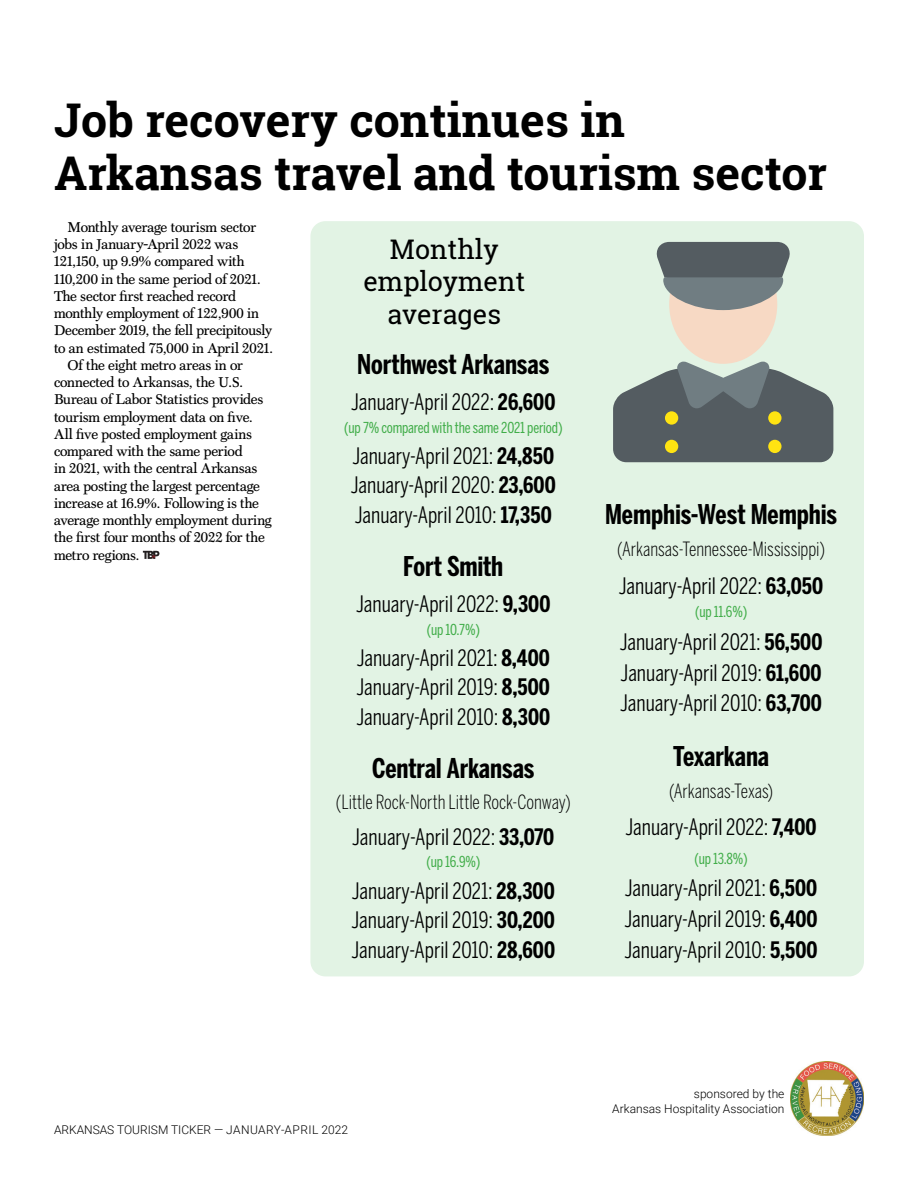
<style>
.page{position:relative;width:918px;height:1188px;background:#fff}
.page>*{position:absolute;margin:0;border:0;box-sizing:border-box;transform-origin:0 0}
.t1{font:700 46.5px/52.5px "Roboto Slab";color:#000}
.Text--chart_list{font:700 27px "Benton Sans Comp";letter-spacing:-.005em;color:#000}
.Headline--Sidebar_ch{font:27px/32.4px "Roboto Slab";color:#000;text-align:center}
.Text--chart_list-2{font:22.5px "Benton Sans Comp";color:#000}
.Text--chart_list-3{font:300 19.5px "Benton Sans Comp";letter-spacing:-.005em;color:#000}
.Text--chart_list-4{font:15px "Benton Sans Comp";letter-spacing:-.01em;color:#41ad49}
.t2{font:14.25px/17.2px "Scotch FB Text";letter-spacing:-.015em;color:#000}
.t3{font:300 12px/14.4px "Roboto";color:#000;text-align:right}
.s1{font-weight:700}
</style>
<div class="page">
<img style="left:790px;top:1061px;width:74px;height:75px">
<div style="left:310px;top:221px;width:554px;height:755px;background:#e2f3e4;border-radius:15px"></div>
<svg style="left:143px;top:551px;width:16px;height:8px"></svg>
<svg style="left:613px;top:242px;width:220px;height:220px"></svg>
<div style="left:665px;top:411px;width:13px;height:14px;background:#ffe312;border-radius:50%"></div>
<div style="left:665px;top:440px;width:13px;height:13px;background:#ffe312;border-radius:50%"></div>
<div style="left:768px;top:411px;width:14px;height:14px;background:#ffe312;border-radius:50%"></div>
<div style="left:768px;top:440px;width:14px;height:13px;background:#ffe312;border-radius:50%"></div>
<p class="t1" style="left:54px;top:94px;width:775px">Job recovery continues in<br>Arkansas travel and tourism sector</p>
<p class="t2" style="left:54px;top:218px;width:221px;text-indent:14px">Monthly average tourism sector jobs in January-April 2022 was 121,150, up 9.9% compared with 110,200 in the same period of 2021.<br>The sector first reached record monthly employment of 122,900 in December 2019, the fell precipitously to an estimated 75,000 in April 2021.</p>
<p class="t2" style="left:54px;top:356px;width:219px;text-indent:14px">Of the eight metro areas in or connected to Arkansas, the U.S.<br>Bureau of Labor Statistics provides tourism employment data on five.<br>All five posted employment gains compared with the same period<br>in 2021, with the central Arkansas area posting the largest percentage increase at 16.9%. Following is the average monthly employment during the first four months of 2022 for the metro regions.</p>
<p class="Headline--Sidebar_ch" style="left:363px;top:232px;width:163px">Monthly employment averages</p>
<p class="Text--chart_list" style="left:357px;top:349px;width:194px">Northwest Arkansas</p>
<p class="Text--chart_list-2" style="left:351px;top:389px;width:206px">January-April 2022: <span class="s1">26,600</span></p>
<p class="Text--chart_list-4" style="left:344px;top:419px;width:220px">(up 7% compared with the same 2021 period)</p>
<p class="Text--chart_list-2" style="left:352px;top:443px;width:203px">January-April 2021: <span class="s1">24,850</span></p>
<p class="Text--chart_list-2" style="left:351px;top:472px;width:206px">January-April 2020: <span class="s1">23,600</span></p>
<p class="Text--chart_list-2" style="left:355px;top:502px;width:198px">January-April 2010: <span class="s1">17,350</span></p>
<p class="Text--chart_list" style="left:403px;top:551px;width:102px">Fort Smith</p>
<p class="Text--chart_list-2" style="left:356px;top:591px;width:196px">January-April 2022: <span class="s1">9,300</span></p>
<p class="Text--chart_list-4" style="left:427px;top:620px;width:55px">(up 10.7%)</p>
<p class="Text--chart_list-2" style="left:357px;top:645px;width:195px">January-April 2021: <span class="s1">8,400</span></p>
<p class="Text--chart_list-2" style="left:357px;top:674px;width:195px">January-April 2019: <span class="s1">8,500</span></p>
<p class="Text--chart_list-2" style="left:356px;top:703px;width:195px">January-April 2010: <span class="s1">8,300</span></p>
<p class="Text--chart_list" style="left:372px;top:753px;width:164px">Central Arkansas</p>
<p class="Text--chart_list-3" style="left:336px;top:791px;width:236px">(Little Rock-North Little Rock-Conway)</p>
<p class="Text--chart_list-2" style="left:352px;top:824px;width:204px">January-April 2022: <span class="s1">33,070</span></p>
<p class="Text--chart_list-4" style="left:426px;top:853px;width:55px">(up 16.9%)</p>
<p class="Text--chart_list-2" style="left:352px;top:878px;width:204px">January-April 2021: <span class="s1">28,300</span></p>
<p class="Text--chart_list-2" style="left:352px;top:907px;width:205px">January-April 2019: <span class="s1">30,200</span></p>
<p class="Text--chart_list-2" style="left:352px;top:936px;width:205px">January-April 2010: <span class="s1">28,600</span></p>
<p class="Text--chart_list" style="left:605px;top:499px;width:234px">Memphis-West Memphis</p>
<p class="Text--chart_list-3" style="left:617px;top:538px;width:209px">(Arkansas-Tennessee-Mississippi)</p>
<p class="Text--chart_list-2" style="left:619px;top:572px;width:206px">January-April 2022: <span class="s1">63,050</span></p>
<p class="Text--chart_list-4" style="left:695px;top:603px;width:54px">(up 11.6%)</p>
<p class="Text--chart_list-2" style="left:620px;top:629px;width:204px">January-April 2021: <span class="s1">56,500</span></p>
<p class="Text--chart_list-2" style="left:621px;top:660px;width:202px">January-April 2019: <span class="s1">61,600</span></p>
<p class="Text--chart_list-2" style="left:620px;top:690px;width:203px">January-April 2010: <span class="s1">63,700</span></p>
<p class="Text--chart_list" style="left:673px;top:740px;width:98px">Texarkana</p>
<p class="Text--chart_list-3" style="left:669px;top:780px;width:106px">(Arkansas-Texas)</p>
<p class="Text--chart_list-2" style="left:625px;top:814px;width:193px">January-April 2022: <span class="s1">7,400</span></p>
<p class="Text--chart_list-4" style="left:694px;top:850px;width:55px">(up 13.8%)</p>
<p class="Text--chart_list-2" style="left:625px;top:875px;width:194px">January-April 2021: <span class="s1">6,500</span></p>
<p class="Text--chart_list-2" style="left:624px;top:906px;width:195px">January-April 2019: <span class="s1">6,400</span></p>
<p class="Text--chart_list-2" style="left:624px;top:936px;width:195px">January-April 2010: <span class="s1">5,500</span></p>
<p class="t3" style="left:54px;top:1122px;width:296px">ARKANSAS TOURISM TICKER — JANUARY-APRIL 2022</p>
<p class="t3" style="left:612px;top:1086px;width:174px">sponsored by the<br>Arkansas Hospitality Association</p>
</div>
